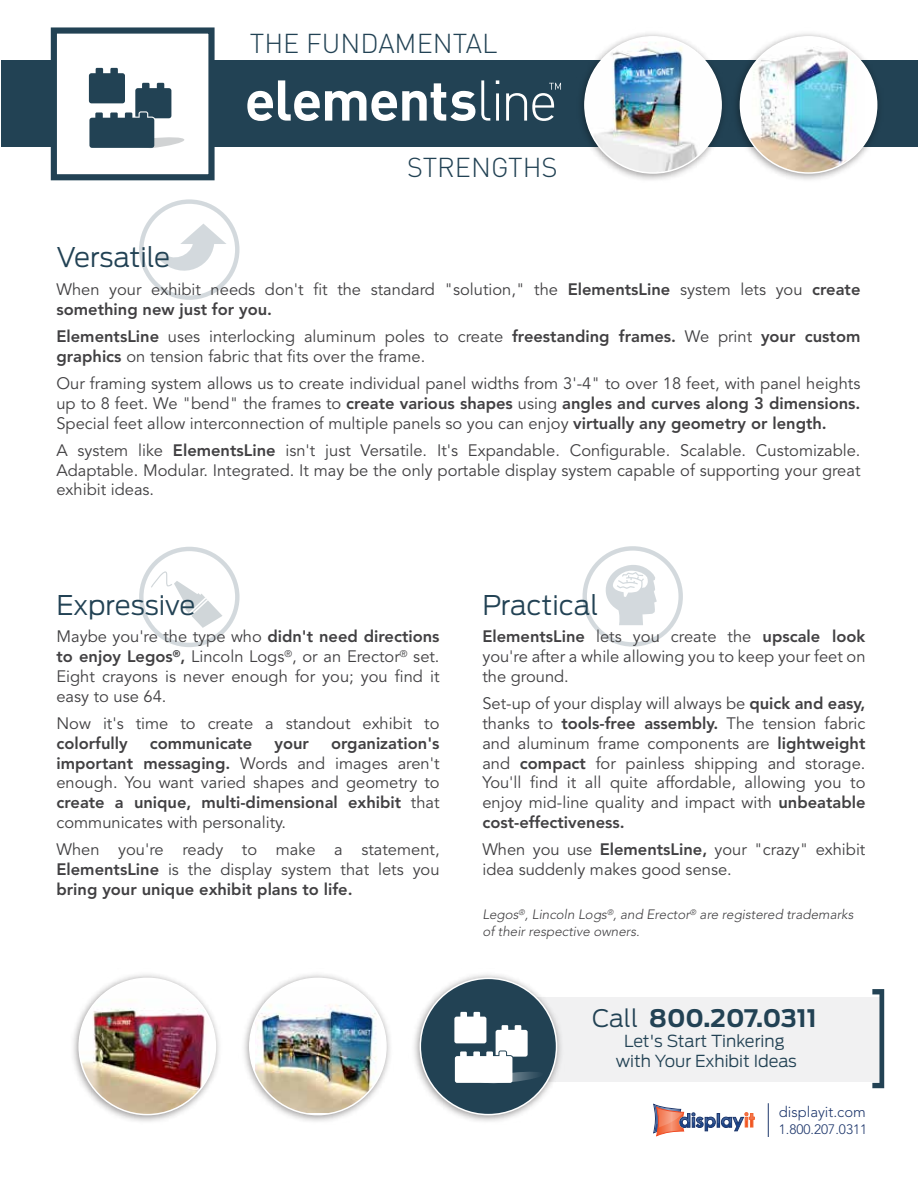
<style>
.page{position:relative;width:918px;height:1188px;background:#fff}
.page>*{position:absolute;margin:0;border:0;box-sizing:border-box;transform-origin:0 0}
.t1{font:300 27px "Antenna";letter-spacing:-.005em;color:#224254}
.t2{font:300 27px "DIN Pro";color:#224254}
.t3{font:700 24px "Antenna";color:#224254}
.t4{font:16.5px/19.8px "Avenir LT Std";color:#414042;text-align:justify}
.t5{font:300 16.5px/19.8px "Antenna";color:#224254;text-align:center}
.t6{font:800 16.5px "Avenir LT Std";color:#414042}
.t7{font:300 14.85px "Avenir LT Std";color:#1e376c}
.t8{font:300 13.65px "Avenir LT Std";color:#1e376c}
.t9{font:italic 300 13.5px/16.2px "Avenir LT Std";color:#414042}
.s1{font-weight:800}
.s2{font-weight:300}
</style>
<div class="page">
<div style="left:139px;top:199px;width:101px;height:101px;border:4px solid #224254;border-radius:50%"></div>
<svg style="left:156px;top:224px;width:70px;height:47px"></svg>
<div style="left:582px;top:546px;width:101px;height:101px;border:4px solid #224254;border-radius:50%"></div>
<svg style="left:606px;top:565px;width:51px;height:60px"></svg>
<div style="left:1px;top:60px;width:917px;height:87px;background:#224254"></div>
<div style="left:139px;top:547px;width:101px;height:100px;border:4px solid #224254;border-radius:50%"></div>
<svg style="left:151px;top:571px;width:71px;height:57px"></svg>
<svg style="left:653px;top:1104px;width:102px;height:33px"></svg>
<hr style="left:768px;top:1103px;width:1px;height:34px;background:#1e376c">
<div style="left:51px;top:27px;width:164px;height:153px;background:#fff;border:6px solid #224254"></div>
<div style="left:519px;top:997px;width:364px;height:84px;background:#f1f1f2"></div>
<img style="left:73px;top:974px;width:146px;height:148px">
<img style="left:79px;top:982px;width:131px;height:133px">
<img style="left:738px;top:33px;width:141px;height:147px">
<div style="left:740px;top:37px;width:137px;height:136px;background:#fff;border-radius:50%"></div>
<img style="left:740px;top:46px;width:125px;height:127px">
<img style="left:244px;top:974px;width:146px;height:148px">
<div style="left:250px;top:978px;width:136px;height:137px;background:#fff;border-radius:50%"></div>
<img style="left:255px;top:987px;width:126px;height:126px">
<img style="left:550px;top:33px;width:188px;height:147px">
<img style="left:585px;top:42px;width:136px;height:131px">
<img style="left:414px;top:974px;width:152px;height:148px">
<div style="left:420px;top:978px;width:137px;height:137px;background:#224254;border-radius:50%"></div>
<svg style="left:872px;top:989px;width:12px;height:99px"></svg>
<svg style="left:89px;top:68px;width:95px;height:80px"></svg>
<svg style="left:247px;top:80px;width:228px;height:41px"></svg>
<svg style="left:481px;top:80px;width:9px;height:41px"></svg>
<hr style="left:496px;top:93px;width:3px;height:28px;background:#fff">
<svg style="left:496px;top:80px;width:3px;height:4px"></svg>
<svg style="left:506px;top:83px;width:55px;height:38px"></svg>
<svg style="left:454px;top:1012px;width:84px;height:71px"></svg>
<h1 class="t2" style="left:250px;top:23px;width:249px">THE FUNDAMENTAL</h1>
<h1 class="t2" style="left:407px;top:147px;width:152px">STRENGTHS</h1>
<h1 class="t1" style="left:56px;top:242px;width:115px">Versatile</h1>
<p class="t4" style="left:56px;top:280px;width:806px">When your exhibit needs don't fit the standard "solution," the <span class="s1">ElementsLine</span> system lets you <span class="s1">create something new just for you.</span></p>
<p class="t4" style="left:56px;top:327px;width:805px"><span class="s1">ElementsLine</span> uses interlocking aluminum poles to create <span class="s1">freestanding frames.</span> We print <span class="s1">your custom graphics</span> on tension fabric that fits over the frame.</p>
<p class="t4" style="left:56px;top:374px;width:806px">Our framing system allows us to create individual panel widths from 3'-4" to over 18 feet, with panel heights up to 8 feet. We "bend" the frames to <span class="s1">create various shapes</span> using <span class="s1">angles and curves along 3 dimensions.<br></span>Special feet allow interconnection of multiple panels so you can enjoy <span class="s1">virtually any geometry or length.</span></p>
<p class="t4" style="left:56px;top:441px;width:806px">A system like <span class="s1">ElementsLine</span> isn't just Versatile. It's Expandable. Configurable. Scalable. Customizable.<br>Adaptable. Modular. Integrated. It may be the only portable display system capable of supporting your great exhibit ideas.</p>
<h1 class="t1" style="left:56px;top:590px;width:140px">Expressive</h1>
<p class="t4" style="left:56px;top:627px;width:385px">Maybe you're the type who <span class="s1">didn't need directions to enjoy Legos</span><sup>®</sup><span class="s1">,</span> Lincoln Logs<sup>®</sup>, or an Erector<sup>®</sup> set.<br>Eight crayons is never enough for you; you find it easy to use 64.</p>
<p class="t4" style="left:56px;top:714px;width:385px">Now it's time to create a standout exhibit to</p>
<p class="t6" style="left:56px;top:733px;width:73px">colorfully</p>
<p class="t6" style="left:150px;top:733px;width:104px">communicate</p>
<p class="t6" style="left:275px;top:733px;width:36px">your</p>
<p class="t4" style="left:56px;top:734px;width:385px;text-indent:275px"><span class="s1">organization's important messaging.</span> Words and images aren't enough. You want varied shapes and geometry to <span class="s1">create a unique, multi-dimensional exhibit</span> that communicates with personality.</p>
<p class="t4" style="left:56px;top:840px;width:385px">When you're ready to make a statement, <span class="s1">ElementsLine</span> is the display system that lets you <span class="s1">bring your unique exhibit plans to life.</span></p>
<h1 class="t1" style="left:482px;top:590px;width:117px">Practical</h1>
<p class="t4" style="left:482px;top:627px;width:385px"><span class="s1">ElementsLine</span> lets you create the <span class="s1">upscale look </span>you're after a while allowing you to keep your feet on the ground.</p>
<p class="t4" style="left:482px;top:694px;width:385px">Set-up of your display will always be <span class="s1">quick and easy, </span>thanks to <span class="s1">tools-free assembly.</span> The tension fabric and aluminum frame components are <span class="s1">lightweight </span>and <span class="s1">compact</span> for painless shipping and storage.<br>You'll find it all quite affordable, allowing you to enjoy mid-line quality and impact with <span class="s1">unbeatable cost-effectiveness.</span></p>
<p class="t4" style="left:482px;top:840px;width:385px">When you use <span class="s1">ElementsLine,</span> your "crazy" exhibit idea suddenly makes good sense.</p>
<p class="t9" style="left:482px;top:907px;width:373px">Legos<sup>®</sup>, Lincoln Logs<sup>®</sup>, and Erector<sup>®</sup> are registered trademarks of their respective owners.</p>
<h2 class="t3" style="left:592px;top:1004px;width:226px"><span class="s2">Call</span> 800.207.0311</h2>
<p class="t5" style="left:616px;top:1031px;width:183px">Let's Start Tinkering with Your Exhibit Ideas</p>
<p class="t7" style="left:779px;top:1104px;width:89px">displayit.com</p>
<p class="t8" style="left:779px;top:1121px;width:90px">1.800.207.0311</p>
</div>
